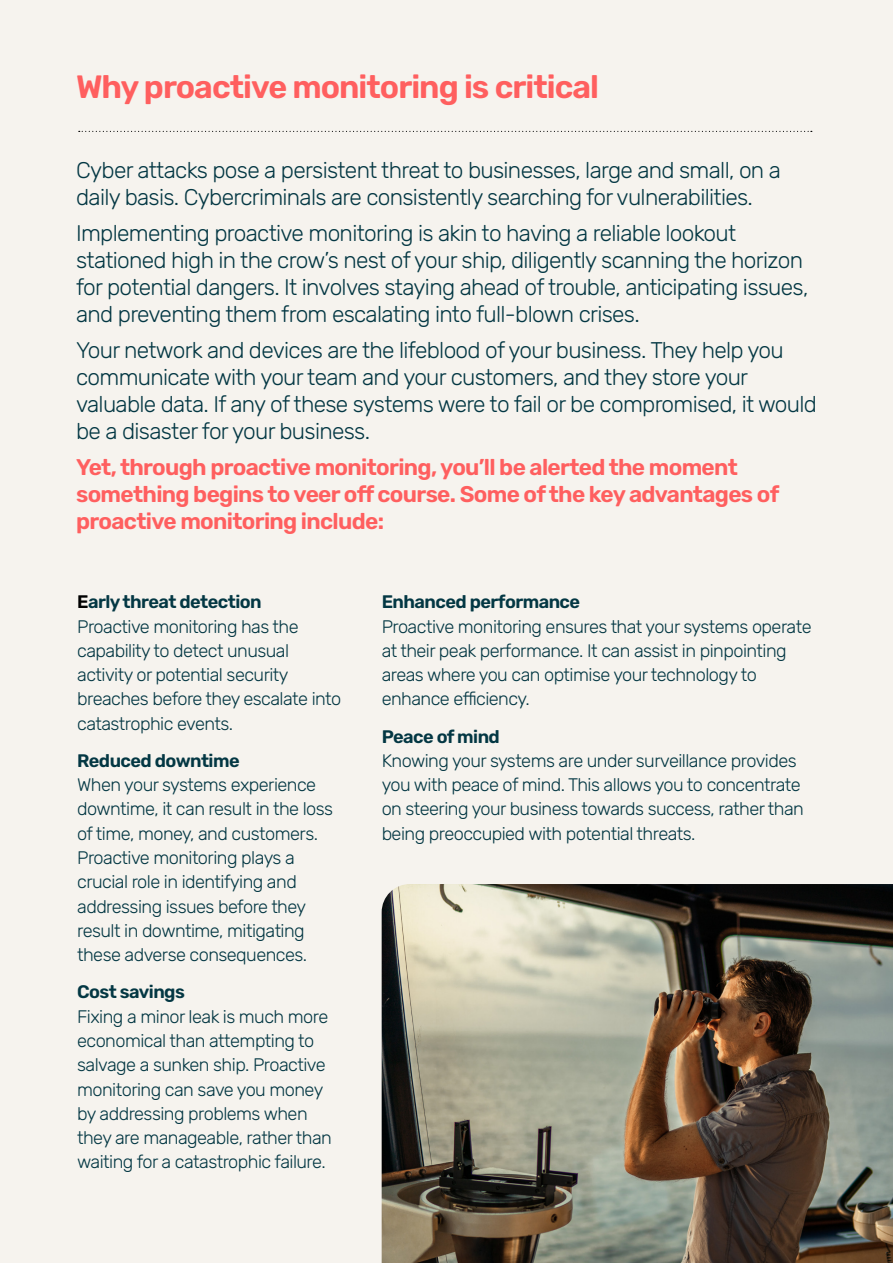
<style>
.page{position:relative;width:893px;height:1263px;background:#f6f3ee}
.page>*{position:absolute;margin:0;border:0;box-sizing:border-box;transform-origin:0 0}
.t1{font:600 32.25px "Rubik";letter-spacing:-.03em;color:#ff5f5f}
.t2{font:300 22.65px/27.2px "Rubik";letter-spacing:-.03em;color:#033743}
.t3{font:600 22.65px/27.2px "Rubik";letter-spacing:-.03em;color:#ff5f5f}
.t4{font:300 18.15px/24.3px "Rubik";letter-spacing:-.03em;color:#033743}
.s1{font-weight:600;color:#000}
.s2{font-weight:600}
</style>
<div class="page">
<svg style="left:79px;top:131px;width:733px;height:1px"></svg>
<img style="left:382px;top:884px;width:511px;height:379px">
<p class="t1" style="left:76px;top:68px;width:524px">Why proactive monitoring is critical</p>
<p class="t2" style="left:76px;top:157px;width:706px">Cyber attacks pose a persistent threat to businesses, large and small, on a daily basis. Cybercriminals are consistently searching for vulnerabilities.</p>
<p class="t2" style="left:76px;top:220px;width:734px">Implementing proactive monitoring is akin to having a reliable lookout stationed high in the crow’s nest of your ship, diligently scanning the horizon for potential dangers. It involves staying ahead of trouble, anticipating issues, and preventing them from escalating into full-blown crises.</p>
<p class="t2" style="left:76px;top:337px;width:742px">Your network and devices are the lifeblood of your business. They help you communicate with your team and your customers, and they store your valuable data. If any of these systems were to fail or be compromised, it would be a disaster for your business.</p>
<p class="t3" style="left:76px;top:454px;width:705px">Yet, through proactive monitoring, you’ll be alerted the moment something begins to veer off course. Some of the key advantages of proactive monitoring include:</p>
<p class="t4" style="left:77px;top:590px;width:266px"><span class="s1">E</span><span class="s2">arly threat detection<br></span>Proactive monitoring has the capability to detect unusual activity or potential security breaches before they escalate into catastrophic events.</p>
<p class="t4" style="left:77px;top:749px;width:258px"><span class="s2">Reduced downtime<br></span>When your systems experience downtime, it can result in the loss of time, money, and customers.<br>Proactive monitoring plays a crucial role in identifying and addressing issues before they result in downtime, mitigating these adverse consequences.</p>
<p class="t4" style="left:77px;top:980px;width:256px"><span class="s2">Cost savings<br></span>Fixing a minor leak is much more economical than attempting to salvage a sunken ship. Proactive monitoring can save you money by addressing problems when they are manageable, rather than waiting for a catastrophic failure.</p>
<p class="t4" style="left:382px;top:590px;width:431px"><span class="s2">Enhanced performance<br></span>Proactive monitoring ensures that your systems operate at their peak performance. It can assist in pinpointing areas where you can optimise your technology to enhance efficiency.</p>
<p class="t4" style="left:382px;top:724px;width:424px"><span class="s2">Peace of mind<br></span>Knowing your systems are under surveillance provides you with peace of mind. This allows you to concentrate on steering your business towards success, rather than being preoccupied with potential threats.</p>
</div>
